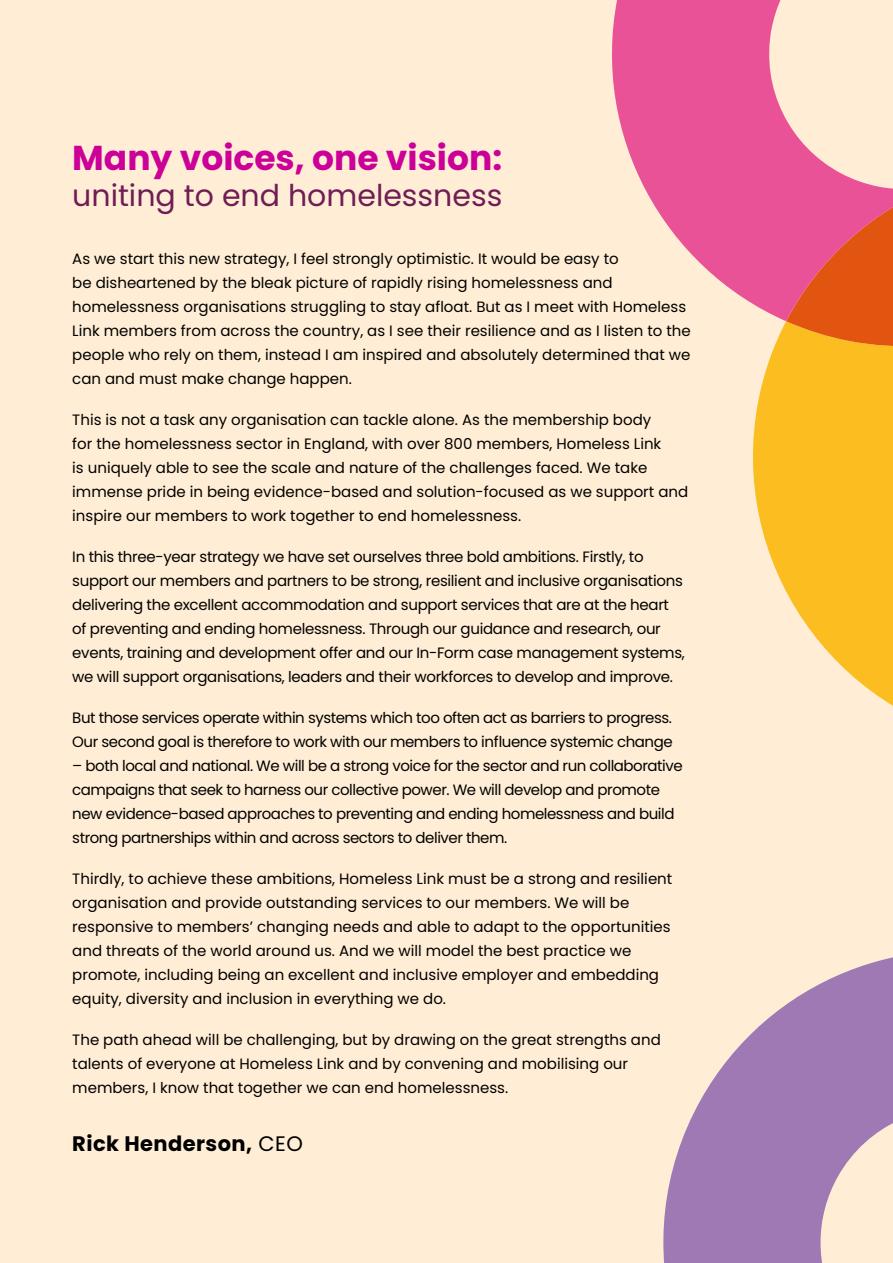
<style>
.page{position:relative;width:893px;height:1263px;background:#ffeed5}
.page>*{position:absolute;margin:0;border:0;box-sizing:border-box;transform-origin:0 0}
.t1{font:700 34.5px "Poppins";color:#c09}
.t2{font:30px "Poppins";color:#701d55}
.t3{font:700 21px "Poppins";letter-spacing:.02em;color:#000}
.t4{font:15px/24px "Poppins";color:#000}
.t5{font:15px/24px "Poppins";letter-spacing:-.02em;color:#000}
.t6{font:15px/24px "Poppins";letter-spacing:-.03em;color:#000}
.s1{font-weight:400}
</style>
<div class="page">
<svg style="left:752px;top:321px;width:141px;height:385px;fill:#fbbd20"></svg>
<svg style="left:786px;top:321px;width:107px;height:29px;background:#ed8318"></svg>
<svg style="left:612px;top:0;width:281px;height:321px;fill:#ea5297"></svg>
<svg style="left:663px;top:957px;width:230px;height:306px;fill:#9f79b4"></svg>
<p class="t1" style="left:72px;top:138px;width:431px">Many voices, one vision:</p>
<p class="t2" style="left:72px;top:178px;width:432px">uniting to end homelessness</p>
<p class="t4" style="left:72px;top:247px;width:620px">As we start this new strategy, I feel strongly optimistic. It would be easy to<br>be disheartened by the bleak picture of rapidly rising homelessness and homelessness organisations struggling to stay afloat. But as I meet with Homeless Link members from across the country, as I see their resilience and as I listen to the people who rely on them, instead I am inspired and absolutely determined that we can and must make change happen.</p>
<p class="t4" style="left:72px;top:408px;width:617px">This is not a task any organisation can tackle alone. As the membership body<br>for the homelessness sector in England, with over 800 members, Homeless Link<br>is uniquely able to see the scale and nature of the challenges faced. We take immense pride in being evidence-based and solution-focused as we support and inspire our members to work together to end homelessness.</p>
<p class="t5" style="left:72px;top:545px;width:614px">In this three-year strategy we have set ourselves three bold ambitions. Firstly, to support our members and partners to be strong, resilient and inclusive organisations delivering the excellent accommodation and support services that are at the heart of preventing and ending homelessness. Through our guidance and research, our events, training and development offer and our In-Form case management systems, we will support organisations, leaders and their workforces to develop and improve.</p>
<p class="t6" style="left:72px;top:706px;width:602px">But those services operate within systems which too often act as barriers to progress.<br>Our second goal is therefore to work with our members to influence systemic change</p>
<p class="t6" style="left:72px;top:754px;width:612px">– both local and national. We will be a strong voice for the sector and run collaborative campaigns that seek to harness our collective power. We will develop and promote new evidence-based approaches to preventing and ending homelessness and build strong partnerships within and across sectors to deliver them.</p>
<p class="t4" style="left:72px;top:867px;width:602px">Thirdly, to achieve these ambitions, Homeless Link must be a strong and resilient organisation and provide outstanding services to our members. We will be responsive to members’ changing needs and able to adapt to the opportunities and threats of the world around us. And we will model the best practice we promote, including being an excellent and inclusive employer and embedding equity, diversity and inclusion in everything we do.</p>
<p class="t4" style="left:72px;top:1028px;width:590px">The path ahead will be challenging, but by drawing on the great strengths and talents of everyone at Homeless Link and by convening and mobilising our members, I know that together we can end homelessness.</p>
<p class="t3" style="left:72px;top:1131px;width:232px">Rick Henderson, <span class="s1">CEO</span></p>
</div>
